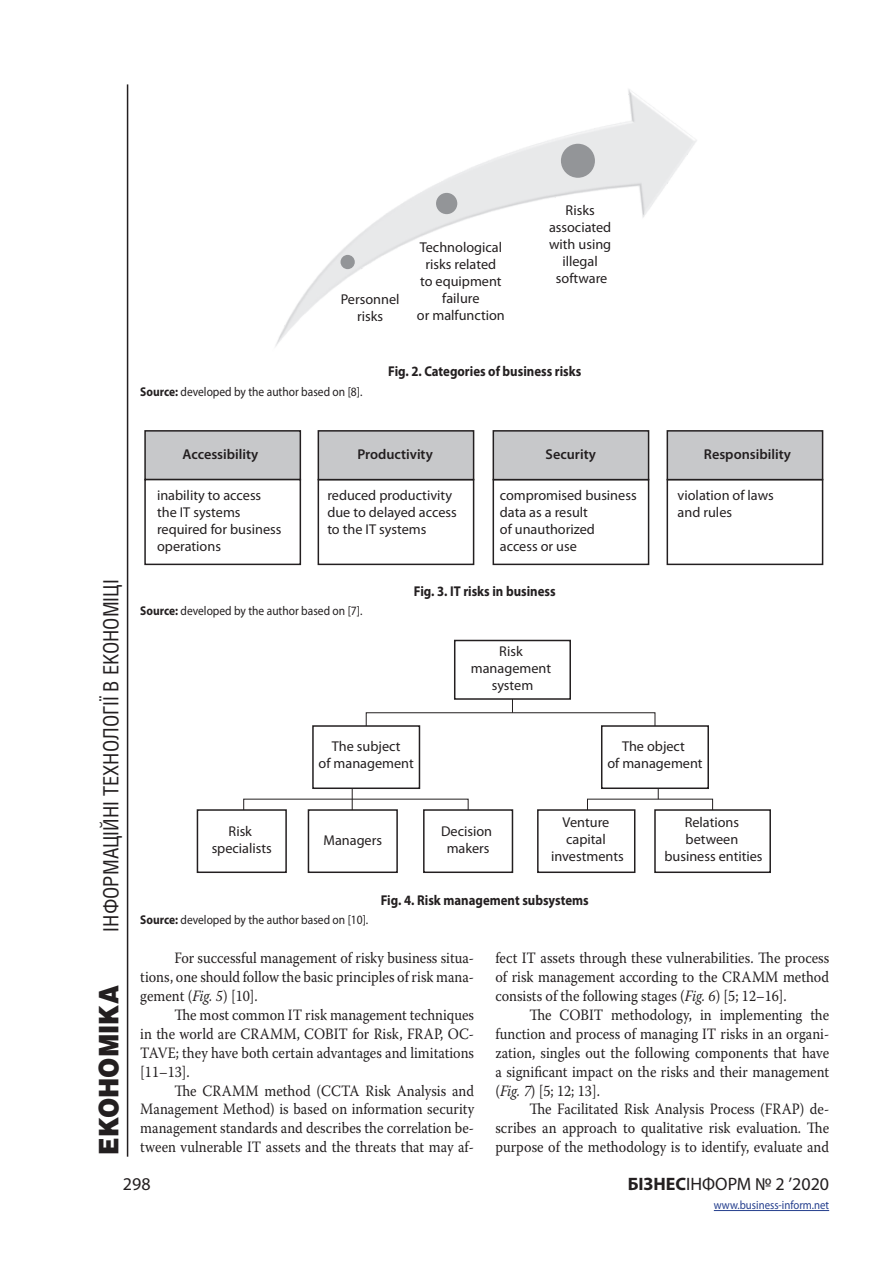
<style>
.page{position:relative;width:893px;height:1263px;background:#fff}
.page>*{position:absolute;margin:0;border:0;box-sizing:border-box;transform-origin:0 0}
.t1{font:900 27px "Helios";color:#231f20;scale:.9 1}
.t2{font:21px "Helios Cond";color:#231f20}
.t3{font:18px "Myriad Pro";color:#231f20}
.Osnova{font:15.75px/18.9px "Warnock Pro";color:#231f20;text-align:justify;scale:.9 1}
.t4{font:14.25px/17.1px "Myriad Pro";color:#231f20;text-align:center}
.Title_table{font:700 14.25px "Myriad Pro";color:#231f20;scale:.9 1}
.t5{font:600 14.25px "Myriad Pro";color:#231f20}
.Snoska{font:12.75px "Myriad Pro";color:#231f20;scale:.9 1}
.t6{font:12px "Myriad Pro";color:#253f8e;scale:.9 1}
.s1{font-weight:700}
.s2{font-style:italic}
</style>
<div class="page">
<hr style="left:127px;top:84px;width:1px;height:1073px;background:#231f20">
<hr style="left:714px;top:1210px;width:115px;height:1px;background:#253f8e">
<img style="left:275px;top:89px;width:422px;height:258px">
<div style="left:341px;top:255px;width:14px;height:14px;background:#939598;border-radius:50%"></div>
<div style="left:436px;top:193px;width:21px;height:21px;background:#939598;border-radius:50%"></div>
<div style="left:561px;top:144px;width:34px;height:34px;background:#939598;border-radius:50%"></div>
<div style="left:145px;top:431px;width:155px;height:49px;background:#c7c8ca"></div>
<div style="left:144px;top:430px;width:157px;height:50px;border:2px solid #231f20"></div>
<div style="left:144px;top:479px;width:157px;height:86px;border:2px solid #231f20"></div>
<div style="left:318px;top:479px;width:156px;height:86px;border:2px solid #231f20"></div>
<div style="left:493px;top:479px;width:156px;height:86px;border:2px solid #231f20"></div>
<div style="left:667px;top:479px;width:156px;height:86px;border:2px solid #231f20"></div>
<div style="left:318px;top:431px;width:156px;height:49px;background:#c7c8ca"></div>
<div style="left:318px;top:430px;width:156px;height:50px;border:2px solid #231f20"></div>
<div style="left:493px;top:431px;width:156px;height:49px;background:#c7c8ca"></div>
<div style="left:493px;top:430px;width:156px;height:50px;border:2px solid #231f20"></div>
<div style="left:667px;top:431px;width:156px;height:49px;background:#c7c8ca"></div>
<div style="left:667px;top:430px;width:156px;height:50px;border:2px solid #231f20"></div>
<div style="left:454px;top:640px;width:117px;height:60px;border:2px solid #231f20"></div>
<div style="left:312px;top:725px;width:108px;height:64px;border:2px solid #231f20"></div>
<div style="left:197px;top:809px;width:90px;height:64px;border:2px solid #231f20"></div>
<div style="left:308px;top:809px;width:90px;height:64px;border:2px solid #231f20"></div>
<div style="left:423px;top:809px;width:90px;height:64px;border:2px solid #231f20"></div>
<div style="left:537px;top:809px;width:98px;height:64px;border:2px solid #231f20"></div>
<div style="left:654px;top:809px;width:117px;height:64px;border:2px solid #231f20"></div>
<div style="left:601px;top:725px;width:108px;height:64px;border:2px solid #231f20"></div>
<svg style="left:512px;top:699px;width:1px;height:13px"></svg>
<div style="left:366px;top:712px;width:289px;height:14px;border:1px solid #231f20"></div>
<svg style="left:352px;top:788px;width:1px;height:20px"></svg>
<div style="left:243px;top:799px;width:225px;height:11px;border:1px solid #231f20"></div>
<div style="left:587px;top:799px;width:126px;height:11px;border:1px solid #231f20"></div>
<p class="t4" style="left:341px;top:290px;width:60px">Personnel risks</p>
<p class="t4" style="left:417px;top:238px;width:89px">Technological risks related<br>to equipment failure<br>or malfunction</p>
<p class="t4" style="left:549px;top:201px;width:64px">Risks associated with using illegal software</p>
<p class="Snoska" style="left:140px;top:384px;width:248px"><span class="s1">Source:</span> developed by the author based on [8].</p>
<p class="Title_table" style="left:388px;top:362px;width:216px">Fig. 2. Categories of business risks</p>
<h2 class="t2" style="left:98px;top:931px;width:353px;rotate:-90deg">ІНФОРМАЦІЙНІ ТЕХНОЛОГІЇ В ЕКОНОМІЦІ</h2>
<h1 class="t1" style="left:92px;top:1154px;width:189px;rotate:-90deg">ЕКОНОМІКА</h1>
<p class="t5" style="left:183px;top:445px;width:77px">Accessibility</p>
<p class="t5" style="left:357px;top:445px;width:77px">Productivity</p>
<p class="t5" style="left:546px;top:445px;width:52px">Security</p>
<p class="t5" style="left:704px;top:445px;width:89px">Responsibility</p>
<p class="t4" style="left:157px;top:486px;width:126px;text-align:left">inability to access the IT systems required for business operations</p>
<p class="t4" style="left:327px;top:486px;width:131px;text-align:left">reduced productivity due to delayed access to the IT systems</p>
<p class="t4" style="left:500px;top:486px;width:138px;text-align:left">compromised business data as a result<br>of unauthorized<br>access or use</p>
<p class="t4" style="left:678px;top:486px;width:98px;text-align:left">violation of laws and rules</p>
<p class="Title_table" style="left:414px;top:582px;width:159px">Fig. 3. IT risks in business</p>
<p class="Snoska" style="left:140px;top:603px;width:248px"><span class="s1">Source:</span> developed by the author based on [7].</p>
<p class="t4" style="left:471px;top:643px;width:82px">Risk management system</p>
<p class="t4" style="left:319px;top:737px;width:97px">The subject<br>of management</p>
<p class="t4" style="left:607px;top:737px;width:97px">The object<br>of management</p>
<p class="t4" style="left:212px;top:822px;width:62px">Risk specialists</p>
<p class="t4" style="left:323px;top:831px;width:60px">Managers</p>
<p class="t4" style="left:441px;top:822px;width:53px">Decision makers</p>
<p class="t4" style="left:551px;top:814px;width:74px">Venture capital investments</p>
<p class="t4" style="left:664px;top:814px;width:100px">Relations between business entities</p>
<p class="Title_table" style="left:381px;top:890px;width:232px">Fig. 4. Risk management subsystems</p>
<p class="Snoska" style="left:140px;top:912px;width:255px"><span class="s1">Source:</span> developed by the author based on [10].</p>
<p class="Osnova" style="left:140px;top:948px;width:372px;text-indent:34px">For successful management of risky business situa&shy;tions, one should follow the basic principles of risk mana&shy;gement (<span class="s2">Fig. 5</span>) [10].</p>
<p class="Osnova" style="left:140px;top:1005px;width:372px;text-indent:34px">The most common IT risk management techniques in the world are CRAMM, COBIT for Risk, FRAP, OC-TAVE; they have both certain advantages and limitations [11–13].</p>
<p class="Osnova" style="left:140px;top:1081px;width:372px;text-indent:34px">The CRAMM method (CCTA Risk Analysis and Management Method) is based on information security management standards and describes the correlation be&shy;tween vulnerable IT assets and the threats that may af-</p>
<p class="Osnova" style="left:495px;top:948px;width:372px">fect IT assets through these vulnerabilities. The process of risk management according to the CRAMM method consists of the following stages (<span class="s2">Fig. 6</span>) [5; 12–16].</p>
<p class="Osnova" style="left:495px;top:1005px;width:372px;text-indent:34px">The COBIT methodology, in implementing the function and process of managing IT risks in an organi&shy;zation, singles out the following components that have a significant impact on the risks and their management (<span class="s2">Fig. 7</span>) [5; 12; 13].</p>
<p class="Osnova" style="left:495px;top:1099px;width:372px;text-indent:34px">The Facilitated Risk Analysis Process (FRAP) de&shy;scribes an approach to qualitative risk evaluation. The purpose of the methodology is to identify, evaluate and</p>
<p class="t3" style="left:123px;top:1173px;width:29px">298</p>
<p class="t3" style="left:628px;top:1173px;width:203px"><span class="s1">БІЗНЕС</span>ІНФОРМ № 2 ’2020</p>
<p class="t6" style="left:714px;top:1198px;width:130px">www.business-inform.net</p>
</div>
